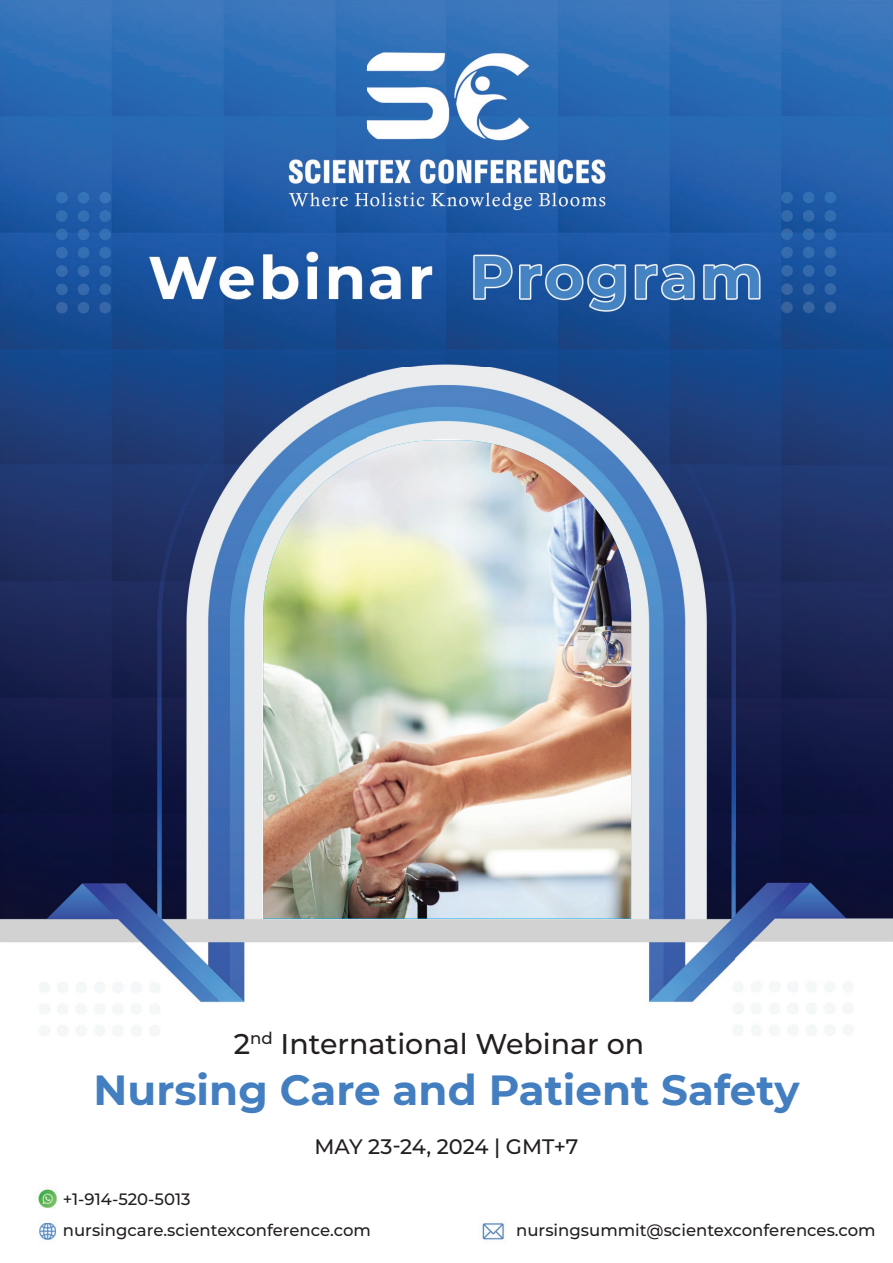
<style>
.page{position:relative;width:893px;height:1263px;background:#fff}
.page>*{position:absolute;margin:0;border:0;box-sizing:border-box;transform-origin:0 0}
.t1{font:700 42px "Montserrat";color:#437ec1}
.t2{font:500 28.5px "Montserrat";color:#231f20}
.t3{font:500 21px "Montserrat";letter-spacing:-.005em;color:#231f20}
.t4{font:500 16.5px/31.2px "Montserrat";color:#231f20}
</style>
<div class="page">
<img style="left:0;top:0;width:893px;height:1242px">
<img style="left:263px;top:440px;width:368px;height:478px">
<h2 class="t2" style="left:234px;top:1024px;width:412px">2<sup>nd</sup> International Webinar on</h2>
<h1 class="t1" style="left:94px;top:1060px;width:707px">Nursing Care and Patient Safety</h1>
<p class="t3" style="left:315px;top:1131px;width:265px">MAY 23-24, 2024 | GMT+7</p>
<p class="t4" style="left:63px;top:1182px;width:310px">+1-914-520-5013 nursingcare.scientexconference.com</p>
<p class="t4" style="left:516px;top:1214px;width:361px">nursingsummit@scientexconferences.com</p>
</div>
